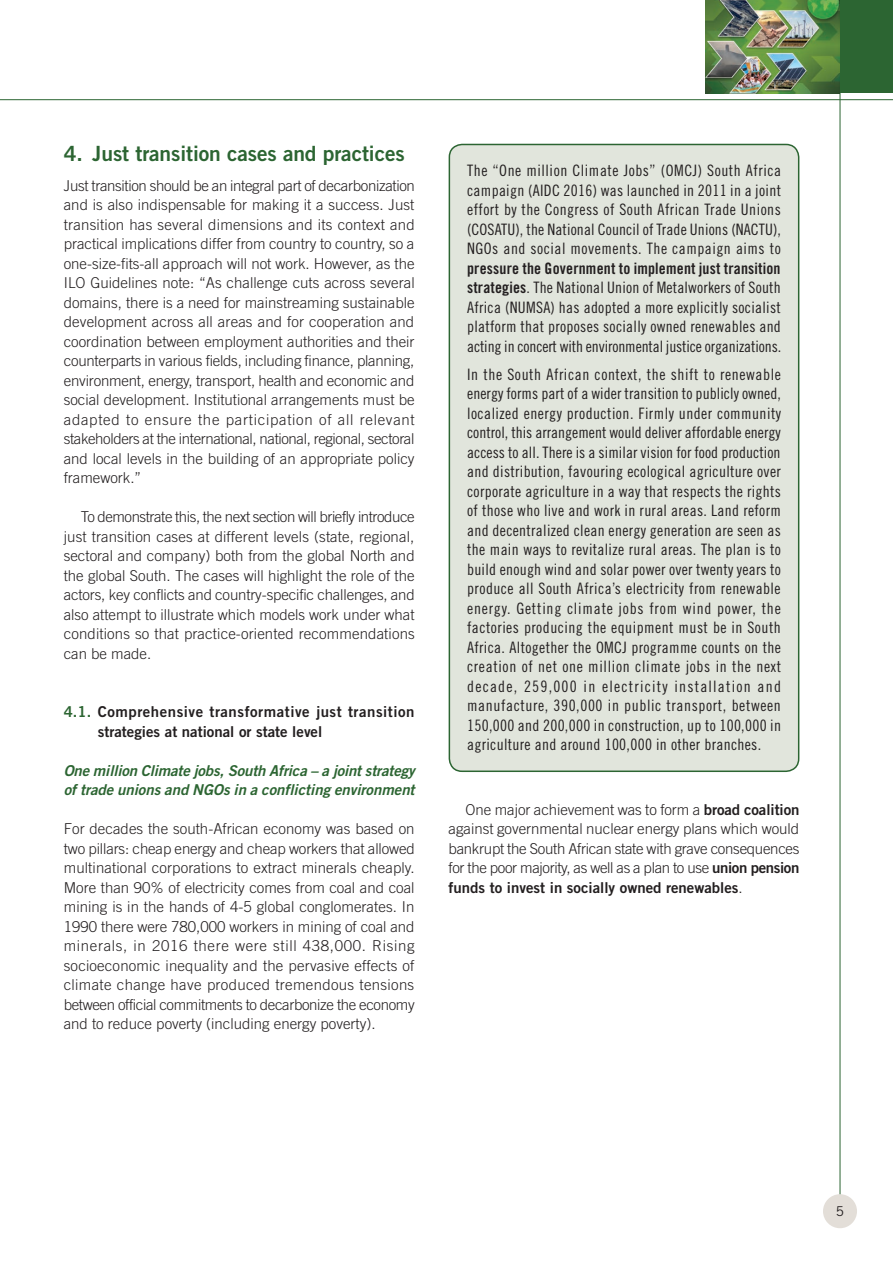
<style>
.page{position:relative;width:893px;height:1263px;background:#fff}
.page>*{position:absolute;margin:0;border:0;box-sizing:border-box;transform-origin:0 0}
.t1{font:21px "Trade Gothic Bold Two";letter-spacing:-.005em;color:#2c6532}
.t2{font:15.75px/19.5px "Trade Gothic Cond Eighteen";letter-spacing:.02em;color:#231f20;text-align:justify}
.t3{font:15.75px "Trade Gothic Bold Cond Twenty";letter-spacing:.01em;color:#231f20}
.t4{font:300 15px/19.5px "Trade Gothic";color:#231f20;text-align:justify}
.t5{font:italic 15px/19.5px "Trade Gothic Bold Two";letter-spacing:-.01em;color:#2c6532}
.t6{font:15px/19.5px "Trade Gothic Bold Two";letter-spacing:.035em;color:#231f20}
.t7{font:15px "Trade Gothic Bold Two";color:#231f20}
.t8{font:13.5px "Trade Gothic";color:#231f20}
.s1{color:#2c6532}
.s2{font-family:"Trade Gothic Bold Cond Twenty"}
.s3{font-family:"Trade Gothic Bold Two";font-weight:400}
.s4{font-family:"Trade Gothic";font-weight:300}
</style>
<div class="page">
<hr style="left:840px;top:0;width:1px;height:1195px;background:#2c6532">
<hr style="left:0;top:99px;width:893px;height:1px;background:#2c6532">
<img style="left:705px;top:0;width:135px;height:93px">
<div style="left:840px;top:0;width:53px;height:93px;background:#2c6532"></div>
<div style="left:823px;top:1194px;width:34px;height:34px;background:#e3ded8;border-radius:50%"></div>
<div style="left:449px;top:144px;width:350px;height:627px;background:#e1e5dc;border-radius:13px"></div>
<div style="left:449px;top:144px;width:350px;height:628px;border:2px solid #2c6532;border-radius:13px"></div>
<h1 class="t1" style="left:64px;top:140px;width:343px">4. Just transition cases and practices</h1>
<p class="t4" style="left:64px;top:175px;width:353px">Just transition should be an integral part of decarbonization and is also indispensable for making it a success. Just transition has several dimensions and its context and practical implications differ from country to country, so a one-size-fits-all approach will not work. However, as the ILO Guidelines note: “As challenge cuts across several domains, there is a need for mainstreaming sustainable development across all areas and for cooperation and coordination between employment authorities and their counterparts in various fields, including finance, planning, environment, energy, transport, health and economic and social development. Institutional arrangements must be adapted to ensure the participation of all relevant stakeholders at the international, national, regional, sectoral and local levels in the building of an appropriate policy framework.”</p>
<p class="t4" style="left:64px;top:507px;width:353px;text-indent:17px">To demonstrate this, the next section will briefly introduce just transition cases at different levels (state, regional, sectoral and company) both from the global North and the global South. The cases will highlight the role of the actors, key conflicts and country-specific challenges, and also attempt to illustrate which models work under what conditions so that practice-oriented recommendations can be made.</p>
<p class="t6" style="left:98px;top:702px;width:318px;text-indent:-34px"><span class="s1">4.1.</span> Comprehensive transformative just transition strategies at national or state level</p>
<p class="t5" style="left:64px;top:760px;width:352px">One million Climate jobs, South Africa – a joint strategy of trade unions and NGOs in a conflicting environment</p>
<p class="t4" style="left:64px;top:819px;width:352px">For decades the south-African economy was based on two pillars: cheap energy and cheap workers that allowed multinational corporations to extract minerals cheaply.<br>More than 90% of electricity comes from coal and coal mining is in the hands of 4-5 global conglomerates. In 1990 there were 780,000 workers in mining of coal and minerals, in 2016 there were still 438,000. Rising socioeconomic inequality and the pervasive effects of climate change have produced tremendous tensions between official commitments to decarbonize the economy and to reduce poverty (including energy poverty).</p>
<p class="t2" style="left:467px;top:161px;width:315px">The “One million Climate Jobs” (OMCJ) South Africa campaign (AIDC 2016) was launched in 2011 in a joint effort by the Congress of South African Trade Unions (COSATU), the National Council of Trade Unions (NACTU), NGOs and social movements. The campaign aims to</p>
<p class="t3" style="left:467px;top:258px;width:315px">pressure the Government to implement just transition</p>
<p class="t2" style="left:467px;top:278px;width:316px"><span class="s2">strategies</span>. The National Union of Metalworkers of South Africa (NUMSA) has adopted a more explicitly socialist platform that proposes socially owned renewables and acting in concert with environmental justice organizations.</p>
<p class="t2" style="left:467px;top:364px;width:315px">In the South African context, the shift to renewable energy forms part of a wider transition to publicly owned, localized energy production. Firmly under community control, this arrangement would deliver affordable energy access to all. There is a similar vision for food production and distribution, favouring ecological agriculture over corporate agriculture in a way that respects the rights of those who live and work in rural areas. Land reform and decentralized clean energy generation are seen as the main ways to revitalize rural areas. The plan is to build enough wind and solar power over twenty years to produce all South Africa’s electricity from renewable energy. Getting climate jobs from wind power, the factories producing the equipment must be in South Africa. Altogether the OMCJ programme counts on the creation of net one million climate jobs in the next decade, 259,000 in electricity installation and manufacture, 390,000 in public transport, between 150,000 and 200,000 in construction, up to 100,000 in agriculture and around 100,000 in other branches.</p>
<p class="t4" style="left:449px;top:799px;width:352px;text-indent:17px">One major achievement was to form a <span class="s3">broad coalition </span>against governmental nuclear energy plans which would bankrupt the South African state with grave consequences for the poor majority, as well as a plan to use <span class="s3">union pension</span></p>
<p class="t7" style="left:449px;top:878px;width:296px">funds to invest in socially owned renewables<span class="s4">.</span></p>
<p class="t8" style="left:836px;top:1203px;width:10px">5</p>
</div>
